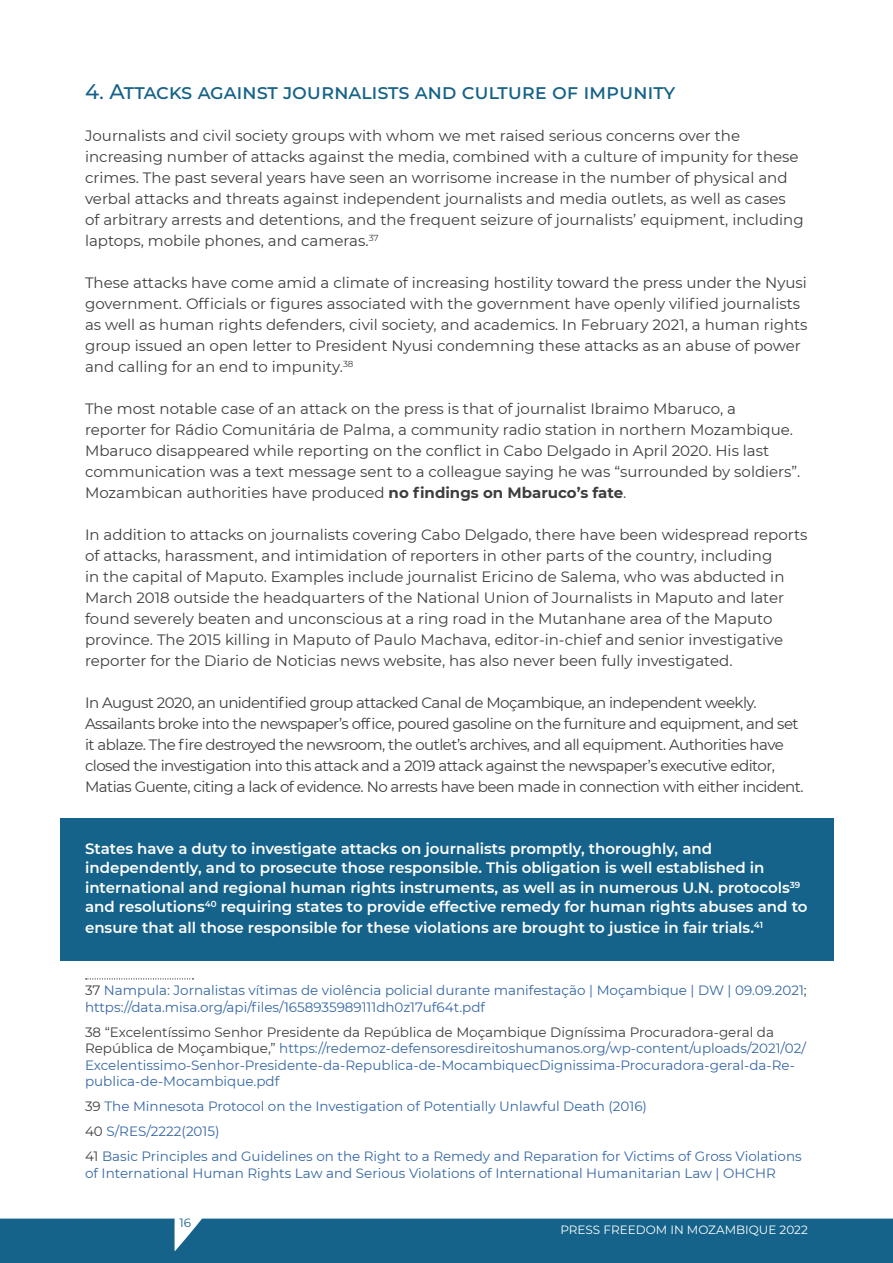
<style>
.page{position:relative;width:893px;height:1263px;background:#fff}
.page>*{position:absolute;margin:0;border:0;box-sizing:border-box;transform-origin:0 0}
.t1{font:500 21px "Montserrat";letter-spacing:-.01em;color:#166288}
.t2{font:15px/21px "Montserrat";color:#3e3e3f}
.t3{font:15px/21px "Montserrat";letter-spacing:-.035em;color:#3e3e3f}
.t4{font:600 15px/19.5px "Montserrat";color:#fff}
.futika{font:13.5px/16.5px "Montserrat";color:#3667a4}
.t5{font:12px "Montserrat";color:#fff}
.t6{font:12px "Montserrat";color:#15638a}
.s1{font-weight:700}
.s2{color:#3e3e3f}
</style>
<div class="page">
<div style="left:60px;top:818px;width:773px;height:142px;background:#15638a"></div>
<svg style="left:86px;top:978px;width:107px;height:1px"></svg>
<div style="left:0;top:1218px;width:893px;height:45px;background:#15638a"></div>
<p class="t1" style="left:85px;top:77px;width:592px">4. Attacks against journalists and culture of impunity</p>
<p class="t2" style="left:85px;top:125px;width:720px">Journalists and civil society groups with whom we met raised serious concerns over the increasing number of attacks against the media, combined with a culture of impunity for these crimes. The past several years have seen an worrisome increase in the number of physical and verbal attacks and threats against independent journalists and media outlets, as well as cases of arbitrary arrests and detentions, and the frequent seizure of journalists’ equipment, including laptops, mobile phones, and cameras.<sup>37</sup></p>
<p class="t2" style="left:85px;top:272px;width:724px">These attacks have come amid a climate of increasing hostility toward the press under the Nyusi government. Officials or figures associated with the government have openly vilified journalists as well as human rights defenders, civil society, and academics. In February 2021, a human rights group issued an open letter to President Nyusi condemning these attacks as an abuse of power and calling for an end to impunity.<sup>38</sup></p>
<p class="t2" style="left:85px;top:398px;width:717px">The most notable case of an attack on the press is that of journalist Ibraimo Mbaruco, a reporter for Rádio Comunitária de Palma, a community radio station in northern Mozambique.<br>Mbaruco disappeared while reporting on the conflict in Cabo Delgado in April 2020. His last communication was a text message sent to a colleague saying he was “surrounded by soldiers”.<br>Mozambican authorities have produced <span class="s1">no findings on Mbaruco’s fate</span>.</p>
<p class="t2" style="left:85px;top:524px;width:724px">In addition to attacks on journalists covering Cabo Delgado, there have been widespread reports of attacks, harassment, and intimidation of reporters in other parts of the country, including<br>in the capital of Maputo. Examples include journalist Ericino de Salema, who was abducted in March 2018 outside the headquarters of the National Union of Journalists in Maputo and later found severely beaten and unconscious at a ring road in the Mutanhane area of the Maputo province. The 2015 killing in Maputo of Paulo Machava, editor-in-chief and senior investigative reporter for the Diario de Noticias news website, has also never been fully investigated.</p>
<p class="t3" style="left:85px;top:692px;width:720px">In August 2020, an unidentified group attacked Canal de Moçambique, an independent weekly.<br>Assailants broke into the newspaper’s office, poured gasoline on the furniture and equipment, and set it ablaze. The fire destroyed the newsroom, the outlet’s archives, and all equipment. Authorities have closed the investigation into this attack and a 2019 attack against the newspaper’s executive editor, Matias Guente, citing a lack of evidence. No arrests have been made in connection with either incident.</p>
<p class="t4" style="left:85px;top:838px;width:724px">States have a duty to investigate attacks on journalists promptly, thoroughly, and independently, and to prosecute those responsible. This obligation is well established in international and regional human rights instruments, as well as in numerous U.N. protocols<sup>39 </sup>and resolutions<sup>40</sup> requiring states to provide effective remedy for human rights abuses and to</p>
<p class="t4" style="left:85px;top:917px;width:679px">ensure that all those responsible for these violations are brought to justice in fair trials.<sup>41</sup></p>
<p class="futika" style="left:85px;top:982px;width:723px"><span class="s2">37</span> Nampula: Jornalistas vítimas de violência policial durante manifestação | Moçambique | DW | 09.09.2021<span class="s2">; </span>https://data.misa.org/api/files/1658935989111dh0z17uf64t.pdf</p>
<p class="futika" style="left:85px;top:1023px;width:722px"><span class="s2">38 “Excelentíssimo Senhor Presidente da República de Moçambique Digníssima Procuradora-geral da República de Moçambique,”</span> https://redemoz-defensoresdireitoshumanos.org/wp-content/uploads/2021/02/ Excelentissimo-Senhor-Presidente-da-Republica-de-MocambiquecDignissima-Procuradora-geral-da-Re&shy;publica-de-Mocambique.pdf</p>
<p class="futika" style="left:85px;top:1098px;width:563px"><span class="s2">39</span> The Minnesota Protocol on the Investigation of Potentially Unlawful Death (2016)</p>
<p class="futika" style="left:85px;top:1123px;width:136px"><span class="s2">40</span> S/RES/2222(2015)</p>
<p class="futika" style="left:85px;top:1148px;width:718px"><span class="s2">41</span> Basic Principles and Guidelines on the Right to a Remedy and Reparation for Victims of Gross Violations of International Human Rights Law and Serious Violations of International Humanitarian Law | OHCHR</p>
<p class="t6" style="left:179px;top:1214px;width:13px">16</p>
<p class="t5" style="left:560px;top:1221px;width:249px">PRESS FREEDOM IN MOZAMBIQUE 2022</p>
</div>
